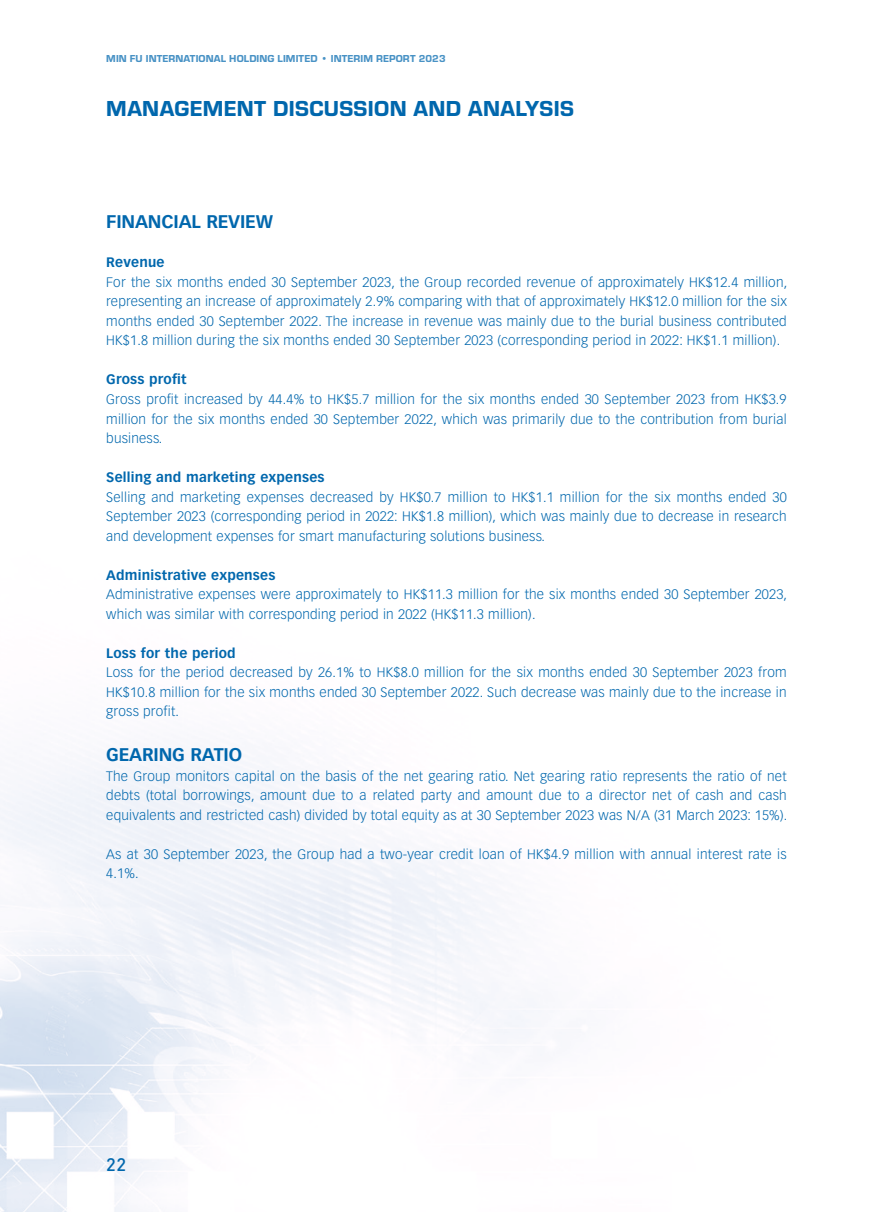
<style>
.page{position:relative;width:893px;height:1212px;background:#fff}
.page>*{position:absolute;margin:0;border:0;box-sizing:border-box;transform-origin:0 0}
.t1{font:22.5px "Eurostile Hea";letter-spacing:.015em;color:#0067ad}
.Heading_1{font:700 18px "Vectora LT Std";letter-spacing:-.01em;color:#0067ad}
.t2{font:500 18px "DIN Pro";color:#0067ad}
.Body_Text{font:300 13.5px/19.5px "Vectora LT Std";letter-spacing:.015em;color:#0067ad;text-align:justify}
.Heading_2{font:700 13.5px "Vectora LT Std";letter-spacing:.015em;color:#0067ad}
.t3{font:10.5px "Eurostile Hea";letter-spacing:.01em;color:#4892c5}
</style>
<div class="page">
<img style="left:0;top:752px;width:540px;height:460px">
<p class="t3" style="left:106px;top:51px;width:341px">MIN FU INTERNATIONAL HOLDING LIMITED • INTERIM REPORT 2023</p>
<h1 class="t1" style="left:106px;top:92px;width:469px">MANAGEMENT DISCUSSION AND ANALYSIS</h1>
<p class="Heading_1" style="left:106px;top:211px;width:168px">FINANCIAL REVIEW</p>
<p class="Heading_2" style="left:106px;top:254px;width:60px">Revenue</p>
<p class="Body_Text" style="left:106px;top:273px;width:682px">For the six months ended 30 September 2023, the Group recorded revenue of approximately HK$12.4 million, representing an increase of approximately 2.9% comparing with that of approximately HK$12.0 million for the six months ended 30 September 2022. The increase in revenue was mainly due to the burial business contributed HK$1.8 million during the six months ended 30 September 2023 (corresponding period in 2022: HK$1.1 million).</p>
<p class="Heading_2" style="left:106px;top:371px;width:82px">Gross profit</p>
<p class="Body_Text" style="left:106px;top:390px;width:682px">Gross profit increased by 44.4% to HK$5.7 million for the six months ended 30 September 2023 from HK$3.9 million for the six months ended 30 September 2022, which was primarily due to the contribution from burial business.</p>
<p class="Heading_2" style="left:106px;top:469px;width:220px">Selling and marketing expenses</p>
<p class="Body_Text" style="left:106px;top:487px;width:682px">Selling and marketing expenses decreased by HK$0.7 million to HK$1.1 million for the six months ended 30<br>September 2023 (corresponding period in 2022: HK$1.8 million), which was mainly due to decrease in research and development expenses for smart manufacturing solutions business.</p>
<p class="Heading_2" style="left:106px;top:566px;width:171px">Administrative expenses</p>
<p class="Body_Text" style="left:106px;top:585px;width:682px">Administrative expenses were approximately to HK$11.3 million for the six months ended 30 September 2023, which was similar with corresponding period in 2022 (HK$11.3 million).</p>
<p class="Heading_2" style="left:106px;top:644px;width:131px">Loss for the period</p>
<p class="Body_Text" style="left:106px;top:663px;width:682px">Loss for the period decreased by 26.1% to HK$8.0 million for the six months ended 30 September 2023 from HK$10.8 million for the six months ended 30 September 2022. Such decrease was mainly due to the increase in gross profit.</p>
<p class="Heading_1" style="left:106px;top:744px;width:137px">GEARING RATIO</p>
<p class="Body_Text" style="left:106px;top:766px;width:682px">The Group monitors capital on the basis of the net gearing ratio. Net gearing ratio represents the ratio of net debts (total borrowings, amount due to a related party and amount due to a director net of cash and cash equivalents and restricted cash) divided by total equity as at 30 September 2023 was N/A (31 March 2023: 15%).</p>
<p class="Body_Text" style="left:106px;top:844px;width:682px">As at 30 September 2023, the Group had a two-year credit loan of HK$4.9 million with annual interest rate is<br>4.1%.</p>
<h2 class="t2" style="left:106px;top:1152px;width:21px">22</h2>
</div>
